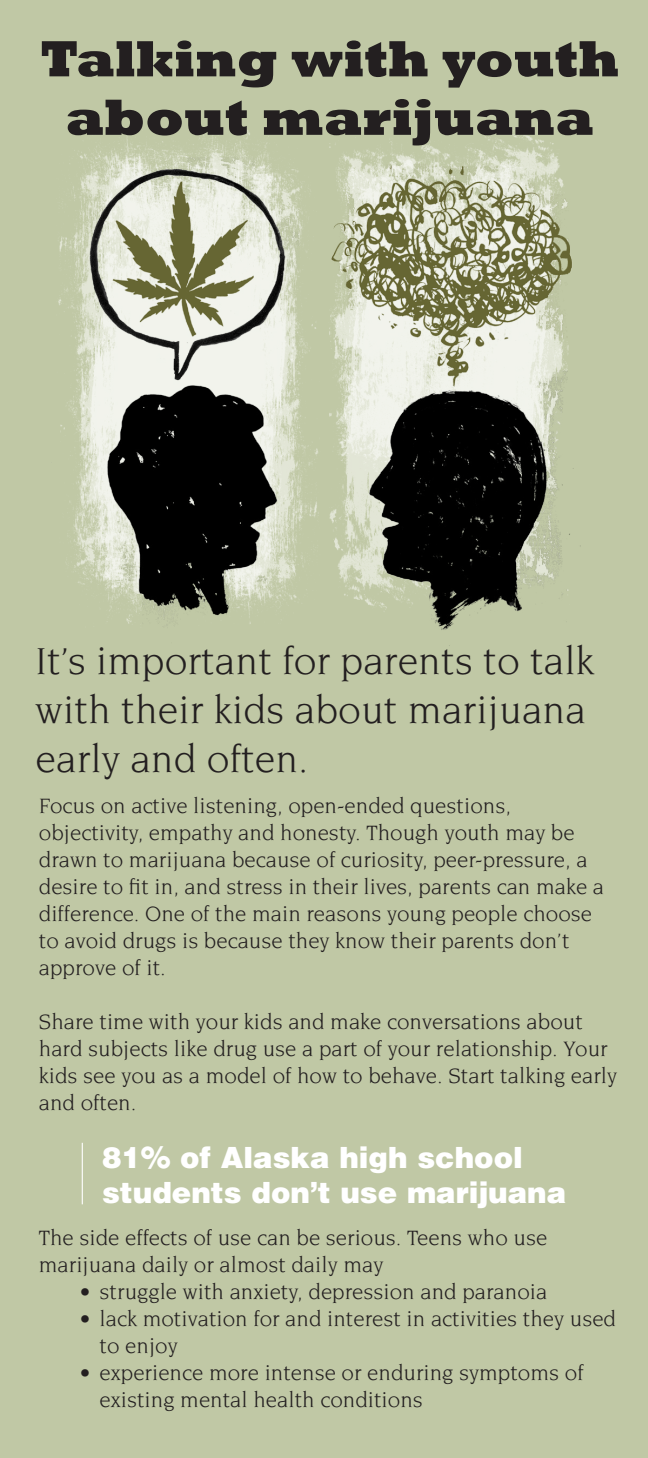
<style>
.page{position:relative;width:648px;height:1458px;background:#c0c8a5}
.page>*{position:absolute;margin:0;border:0;box-sizing:border-box;transform-origin:0 0}
.t1{font:800 51.75px/58.5px "Rockwell";color:#231f20;text-align:center}
.t2{font:40.5px/48.6px "Novarese Std";color:#231f20}
.t3{font:900 29.25px/35.1px "Helvetica LT Std";color:#fff}
.t4{font:22.5px/27px "Novarese Std";color:#231f20}
</style>
<div class="page">
<img style="left:58px;top:128px;width:523px;height:518px">
<hr style="left:82px;top:1143px;width:1px;height:61px;background:#fff">
<h1 class="t1" style="left:40px;top:30px;width:581px">Talking with youth about marijuana</h1>
<h2 class="t2" style="left:36px;top:636px;width:560px">It’s important for parents to talk with their kids about marijuana early and often.</h2>
<p class="t4" style="left:39px;top:792px;width:567px">Focus on active listening, open-ended questions, objectivity, empathy and honesty. Though youth may be drawn to marijuana because of curiosity, peer-pressure, a desire to fit in, and stress in their lives, parents can make a difference. One of the main reasons young people choose to avoid drugs is because they know their parents don’t approve of it.</p>
<p class="t4" style="left:39px;top:1008px;width:580px">Share time with your kids and make conversations about hard subjects like drug use a part of your relationship. Your kids see you as a model of how to behave. Start talking early and often.</p>
<h3 class="t3" style="left:102px;top:1139px;width:466px">81% of Alaska high school students don’t use marijuana</h3>
<p class="t4" style="left:39px;top:1224px;width:510px">The side effects of use can be serious. Teens who use marijuana daily or almost daily may</p>
<p class="t4" style="left:79px;top:1278px;width:470px">• struggle with anxiety, depression and paranoia</p>
<p class="t4" style="left:100px;top:1305px;width:518px;text-indent:-20px">• lack motivation for and interest in activities they used to enjoy</p>
<p class="t4" style="left:100px;top:1359px;width:485px;text-indent:-20px">• experience more intense or enduring symptoms of existing mental health conditions</p>
</div>
